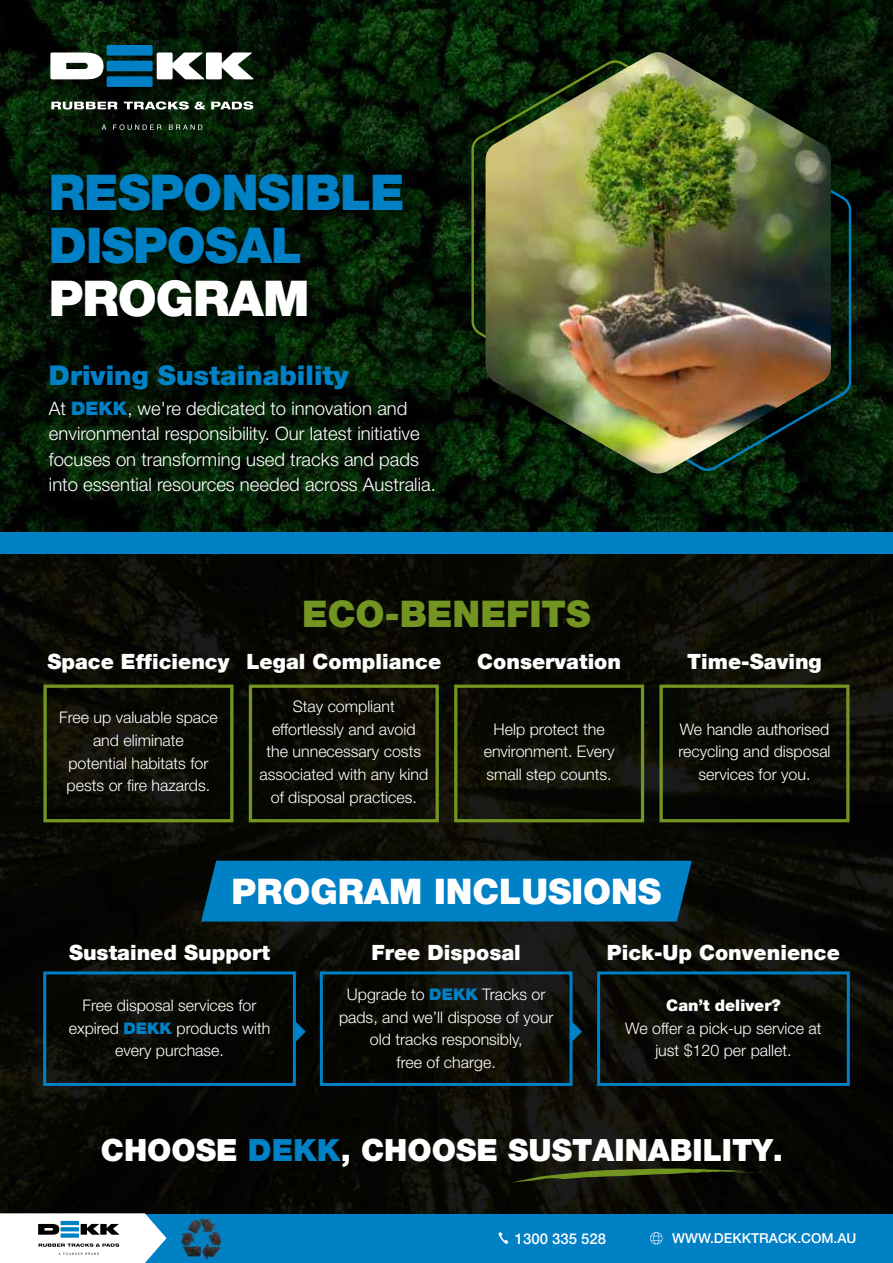
<style>
.page{position:relative;width:893px;height:1263px;background:#fff}
.page>*{position:absolute;margin:0;border:0;box-sizing:border-box;transform-origin:0 0}
.t1{font:900 49.05px/53.1px "Helvetica Neue";letter-spacing:-.02em;color:#0080c5}
.t2{font:900 49.05px "Helvetica Neue";letter-spacing:-.02em;color:#fff}
.t3{font:900 36.6px "Helvetica Neue";color:#729420}
.t4{font:900 35.1px "Helvetica Neue";color:#fff}
.t5{font:900 30.6px "Helvetica Neue";color:#fff}
.t6{font:900 27.15px "Helvetica Neue";color:#0080c5}
.t7{font:900 21px "Helvetica Neue";color:#fff}
.t8{font:300 18.45px/25.2px "Helvetica Neue LT Pro";color:#fff}
.t9{font:300 16.05px/22.6px "Helvetica Neue LT Pro";color:#fff;text-align:center}
.t10{font:900 16.05px "Helvetica Neue";color:#fff}
.t11{font:500 14.85px "Helvetica Neue";color:#fff}
.t12{font:500 13.65px "Helvetica Neue";color:#fff}
.s1{font-family:"Helvetica Neue";font-weight:900;color:#0080c5}
.s2{color:#0080c5}
</style>
<div class="page">
<div style="left:0;top:379px;width:893px;height:226px;background:#0080c5"></div>
<img style="left:0;top:555px;width:630px;height:659px">
<img style="left:630px;top:555px;width:263px;height:659px">
<img style="left:0;top:0;width:893px;height:532px">
<img style="left:37px;top:361px;width:354px;height:26px">
<img style="left:50px;top:365px;width:299px;height:22px">
<img style="left:35px;top:387px;width:434px;height:141px">
<img style="left:50px;top:387px;width:299px;height:2px">
<div style="left:0;top:1214px;width:893px;height:49px;background:#0080c5"></div>
<img style="left:166px;top:1218px;width:60px;height:43px">
<svg style="left:0;top:1213px;width:166px;height:50px;background:#d3dee3"></svg>
<svg style="left:498px;top:1232px;width:10px;height:12px"></svg>
<svg style="left:650px;top:1232px;width:12px;height:12px"></svg>
<img style="left:38px;top:33px;width:249px;height:121px">
<svg style="left:157px;top:53px;width:97px;height:26px"></svg>
<div style="left:107px;top:61px;width:46px;height:10px;background:#0080c5;border-radius:2px"></div>
<div style="left:107px;top:76px;width:46px;height:11px;background:#0080c5;border-radius:2px"></div>
<div style="left:107px;top:45px;width:46px;height:11px;background:#0080c5;border-radius:2px"></div>
<svg style="left:50px;top:53px;width:54px;height:26px"></svg>
<svg style="left:51px;top:101px;width:202px;height:9px"></svg>
<svg style="left:102px;top:125px;width:4px;height:5px"></svg>
<svg style="left:113px;top:124px;width:49px;height:6px"></svg>
<svg style="left:169px;top:125px;width:33px;height:5px"></svg>
<img style="left:37px;top:154px;width:402px;height:207px">
<img style="left:37px;top:348px;width:354px;height:13px">
<div style="left:43px;top:684px;width:190px;height:138px;border:3px solid #729420"></div>
<div style="left:249px;top:684px;width:190px;height:138px;border:3px solid #729420"></div>
<div style="left:454px;top:684px;width:190px;height:138px;border:3px solid #729420"></div>
<div style="left:659px;top:684px;width:190px;height:138px;border:3px solid #729420"></div>
<svg style="left:511px;top:1168px;width:254px;height:15px;background:#262e0e"></svg>
<svg style="left:831px;top:118px;width:21px;height:356px;background:#051d14"></svg>
<svg style="left:470px;top:58px;width:16px;height:355px;background:#12290a"></svg>
<img style="left:486px;top:52px;width:345px;height:422px">
<div style="left:201px;top:861px;width:491px;height:60px;background:#0080c5"></div>
<svg style="left:296px;top:1021px;width:10px;height:22px"></svg>
<div style="left:43px;top:971px;width:253px;height:115px;border:3px solid #0080c5"></div>
<div style="left:597px;top:971px;width:253px;height:115px;border:3px solid #0080c5"></div>
<div style="left:320px;top:971px;width:252px;height:115px;border:3px solid #0080c5"></div>
<svg style="left:571px;top:1021px;width:11px;height:22px"></svg>
<h1 class="t1" style="left:49px;top:165px;width:357px">RESPONSIBLE<br>DISPOSAL</h1>
<h1 class="t2" style="left:49px;top:269px;width:262px">PROGRAM</h1>
<h3 class="t6" style="left:49px;top:359px;width:301px">Driving Sustainability</h3>
<p class="t8" style="left:49px;top:395px;width:388px">At <span class="s1">DEKK</span>, we're dedicated to innovation and environmental responsibility. Our latest initiative focuses on transforming used tracks and pads into essential resources needed across Australia.</p>
<h2 class="t3" style="left:302px;top:592px;width:290px">ECO-BENEFITS</h2>
<h3 class="t7" style="left:47px;top:649px;width:395px">Space Efficiency Legal Compliance</h3>
<h3 class="t7" style="left:477px;top:649px;width:145px">Conservation</h3>
<h3 class="t7" style="left:687px;top:649px;width:136px">Time-Saving</h3>
<p class="t9" style="left:59px;top:706px;width:160px">Free up valuable space and eliminate<br>potential habitats for pests or fire hazards.</p>
<p class="t9" style="left:259px;top:695px;width:170px">Stay compliant effortlessly and avoid the unnecessary costs associated with any kind of disposal practices.</p>
<p class="t9" style="left:484px;top:717px;width:132px">Help protect the environment. Every small step counts.</p>
<p class="t9" style="left:678px;top:717px;width:154px">We handle authorised recycling and disposal services for you.</p>
<h3 class="t4" style="left:232px;top:871px;width:431px">PROGRAM INCLUSIONS</h3>
<h3 class="t7" style="left:69px;top:939px;width:203px">Sustained Support</h3>
<p class="t9" style="left:69px;top:994px;width:203px">Free disposal services for expired <span class="s1">DEKK</span> products with every purchase.</p>
<h3 class="t7" style="left:607px;top:939px;width:234px">Pick-Up Convenience</h3>
<p class="t10" style="left:666px;top:996px;width:116px">Can’t deliver?</p>
<p class="t9" style="left:625px;top:1016px;width:198px">We offer a pick-up service at just $120 per pallet.</p>
<h3 class="t7" style="left:371px;top:939px;width:151px">Free Disposal</h3>
<p class="t9" style="left:339px;top:982px;width:216px">Upgrade to <span class="s1">DEKK</span> Tracks or pads, and we’ll dispose of your old tracks responsibly,<br>free of charge.</p>
<h3 class="t5" style="left:101px;top:1132px;width:684px">CHOOSE <span class="s2">DEKK</span>, CHOOSE SUSTAINABILITY.</h3>
<p class="t11" style="left:515px;top:1229px;width:93px">1300 335 528</p>
<p class="t12" style="left:672px;top:1230px;width:186px">WWW.DEKKTRACK.COM.AU</p>
</div>
